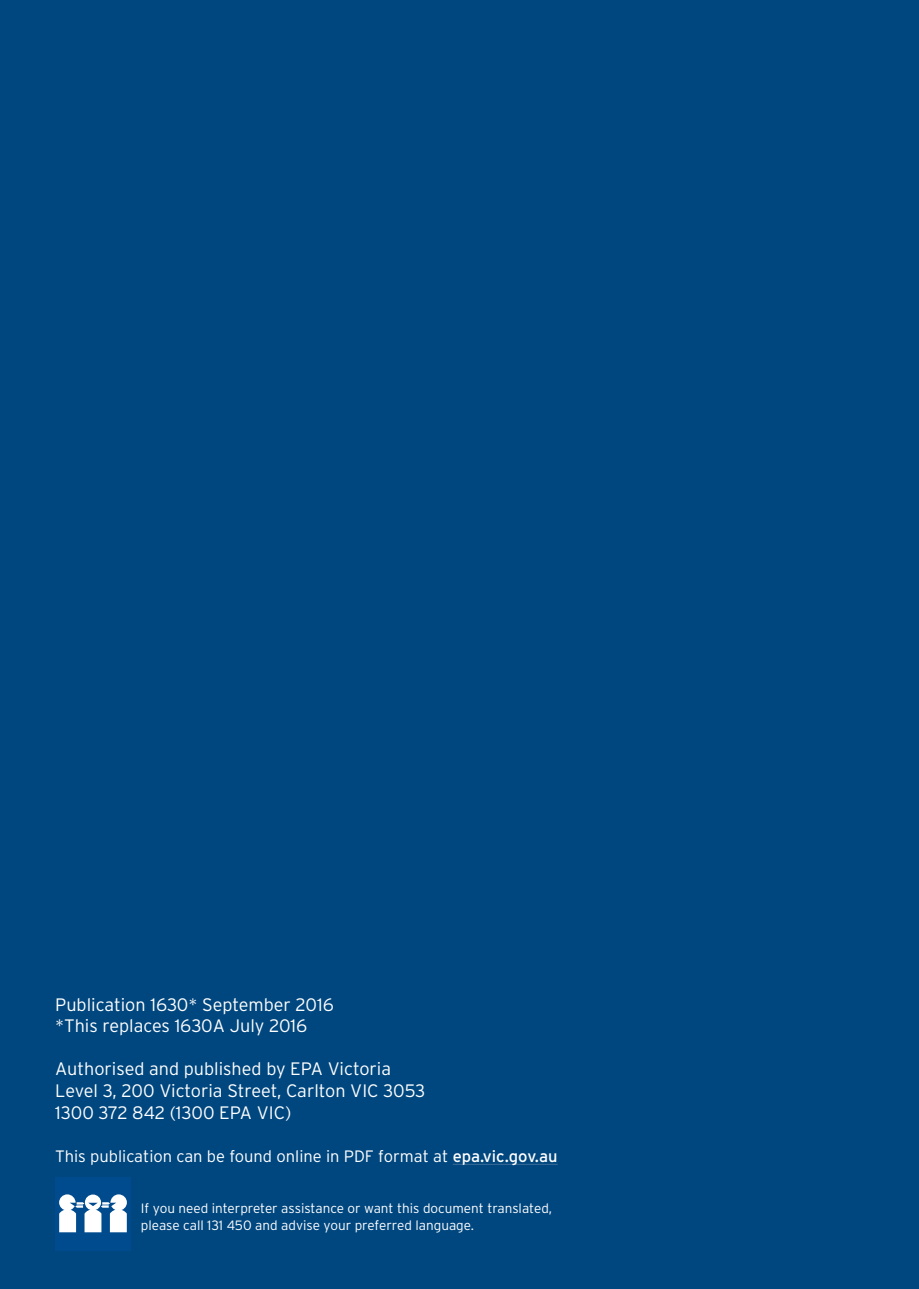
<style>
.page{position:relative;width:919px;height:1289px;background:#fff}
.page>*{position:absolute;margin:0;border:0;box-sizing:border-box;transform-origin:0 0}
.t1{font:300 18px "Interstate";color:#fff}
.t2{font:300 16.5px "Interstate";color:#fff}
.t3{font:300 13.5px/16.5px "Interstate";color:#fff}
.s1{font-weight:400}
</style>
<div class="page">
<div style="left:0;top:0;width:918px;height:1288px;background:#00477f"></div>
<div style="left:55px;top:1177px;width:75px;height:73px;background:#004b8e"></div>
<svg style="left:59px;top:1194px;width:68px;height:38px"></svg>
<hr style="left:452px;top:1164px;width:105px;height:1px;background:#3b6c98">
<p class="t1" style="left:55px;top:993px;width:280px">Publication 1630* September 2016</p>
<p class="t1" style="left:55px;top:1014px;width:253px">*This replaces 1630A July 2016</p>
<p class="t1" style="left:55px;top:1058px;width:337px">Authorised and published by EPA Victoria</p>
<p class="t1" style="left:55px;top:1079px;width:371px">Level 3, 200 Victoria Street, Carlton VIC 3053</p>
<p class="t1" style="left:55px;top:1101px;width:237px">1300 372 842 (1300 EPA VIC)</p>
<p class="t2" style="left:55px;top:1146px;width:504px">This publication can be found online in PDF format at <span class="s1">epa.vic.gov.au</span></p>
<p class="t3" style="left:141px;top:1199px;width:413px">If you need interpreter assistance or want this document translated, please call 131 450 and advise your preferred language.</p>
</div>
